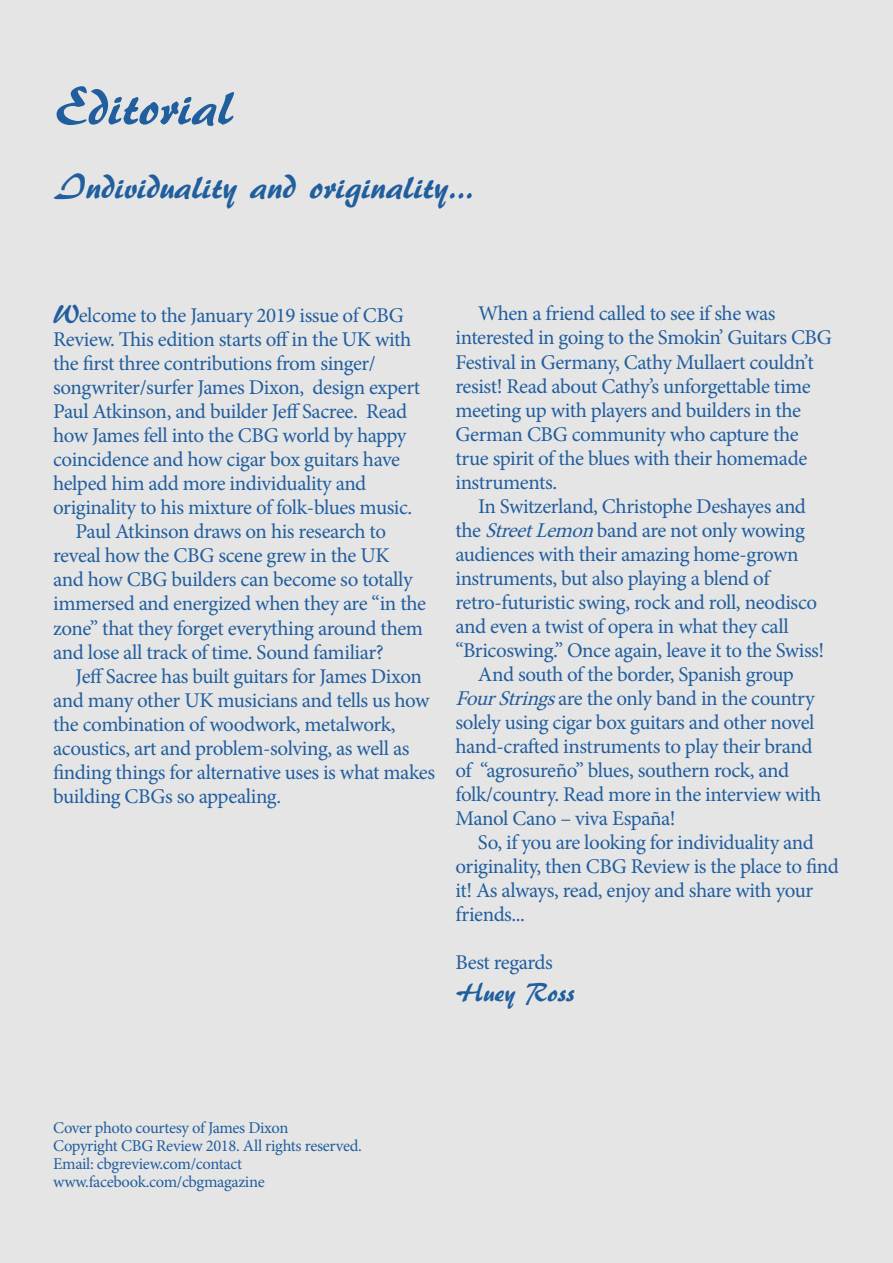
<style>
.page{position:relative;width:893px;height:1263px;background:#e5e5e5}
.page>*{position:absolute;margin:0;border:0;box-sizing:border-box;transform-origin:0 0}
.t1{font:54px "ARBERKLEY";color:#215e9e}
.t2{font:36px "ARBERKLEY";color:#215e9e}
.t3{font:27px "ARBERKLEY";color:#215e9e}
.t4{font:21px/24px "Minion Pro";letter-spacing:-.02em;color:#215e9e}
.t5{font:16.5px/18px "Minion Pro";letter-spacing:-.02em;color:#215e9e}
.s1{font-family:"ARBERKLEY";font-size:25.5px}
.s2{font-style:italic}
</style>
<div class="page">
<h1 class="t1" style="left:56px;top:73px;width:179px">Editorial</h1>
<h2 class="t2" style="left:55px;top:165px;width:421px">Individuality and originality...</h2>
<p class="t4" style="left:53px;top:304px;width:352px"><span class="s1">W</span>elcome to the January 2019 issue of CBG</p>
<p class="t4" style="left:53px;top:328px;width:360px">Review. This edition starts off in the UK with</p>
<p class="t4" style="left:53px;top:352px;width:324px">the first three contributions from singer/</p>
<p class="t4" style="left:53px;top:376px;width:369px">songwriter/surfer James Dixon, design expert</p>
<p class="t4" style="left:53px;top:400px;width:356px">Paul Atkinson, and builder Jeff Sacree. Read</p>
<p class="t4" style="left:53px;top:424px;width:355px">how James fell into the CBG world by happy</p>
<p class="t4" style="left:53px;top:448px;width:348px">coincidence and how cigar box guitars have</p>
<p class="t4" style="left:53px;top:472px;width:315px">helped him add more individuality and</p>
<p class="t4" style="left:53px;top:496px;width:361px">originality to his mixture of folk-blues music.</p>
<p class="t4" style="left:76px;top:520px;width:312px">Paul Atkinson draws on his research to</p>
<p class="t4" style="left:53px;top:544px;width:338px">reveal how the CBG scene grew in the UK</p>
<p class="t4" style="left:53px;top:568px;width:361px">and how CBG builders can become so totally</p>
<p class="t4" style="left:53px;top:592px;width:374px">immersed and energized when they are “in the</p>
<p class="t4" style="left:53px;top:616px;width:371px">zone” that they forget everything around them</p>
<p class="t4" style="left:53px;top:640px;width:332px">and lose all track of time. Sound familiar?</p>
<p class="t4" style="left:76px;top:664px;width:348px">Jeff Sacree has built guitars for James Dixon</p>
<p class="t4" style="left:53px;top:688px;width:378px">and many other UK musicians and tells us how</p>
<p class="t4" style="left:53px;top:712px;width:344px">the combination of woodwork, metalwork,</p>
<p class="t4" style="left:53px;top:736px;width:358px">acoustics, art and problem-solving, as well as</p>
<p class="t4" style="left:53px;top:760px;width:383px">finding things for alternative uses is what makes</p>
<p class="t4" style="left:53px;top:784px;width:230px">building CBGs so appealing.</p>
<p class="t4" style="left:455px;top:302px;width:378px;text-indent:22px">When a friend called to see if she was interested in going to the Smokin’ Guitars CBG Festival in Germany, Cathy Mullaert couldn’t resist! Read about Cathy’s unforgettable time meeting up with players and builders in the German CBG community who capture the true spirit of the blues with their homemade instruments.</p>
<p class="t4" style="left:478px;top:494px;width:330px">In Switzerland, Christophe Deshayes and</p>
<p class="t4" style="left:455px;top:518px;width:351px">the <span class="s2">StreetLemon</span>band are not only wowing</p>
<p class="t4" style="left:455px;top:542px;width:345px">audiences with their amazing home-grown</p>
<p class="t4" style="left:455px;top:566px;width:316px">instruments, but also playing a blend of</p>
<p class="t4" style="left:455px;top:590px;width:363px">retro-futuristic swing, rock and roll, neodisco</p>
<p class="t4" style="left:455px;top:614px;width:335px">and even a twist of opera in what they call</p>
<p class="t4" style="left:455px;top:638px;width:370px">“Bricoswing.” Once again, leave it to the Swiss!</p>
<p class="t4" style="left:478px;top:662px;width:317px">And south of the border, Spanish group</p>
<p class="t4" style="left:455px;top:686px;width:361px"><span class="s2">FourStrings</span>are the only band in the country</p>
<p class="t4" style="left:455px;top:710px;width:360px">solely using cigar box guitars and other novel</p>
<p class="t4" style="left:455px;top:734px;width:359px">hand-crafted instruments to play their brand</p>
<p class="t4" style="left:455px;top:758px;width:335px">of “agrosureño” blues, southern rock, and</p>
<p class="t4" style="left:455px;top:782px;width:367px">folk/country. Read more in the interview with</p>
<p class="t4" style="left:455px;top:806px;width:222px">Manol Cano – viva España!</p>
<p class="t4" style="left:478px;top:830px;width:337px">So, if you are looking for individuality and</p>
<p class="t4" style="left:455px;top:854px;width:385px">originality, then CBG Review is the place to find</p>
<p class="t4" style="left:455px;top:878px;width:359px">it! As always, read, enjoy and share with your</p>
<p class="t4" style="left:455px;top:902px;width:71px">friends...</p>
<p class="t4" style="left:455px;top:950px;width:99px">Best regards</p>
<p class="t3" style="left:455px;top:976px;width:121px">Huey Ross</p>
<p class="t5" style="left:53px;top:1118px;width:310px">Cover photo courtesy of James Dixon<br>Copyright CBG Review 2018. All rights reserved.<br>Email: cbgreview.com/contact www.facebook.com/cbgmagazine</p>
</div>
